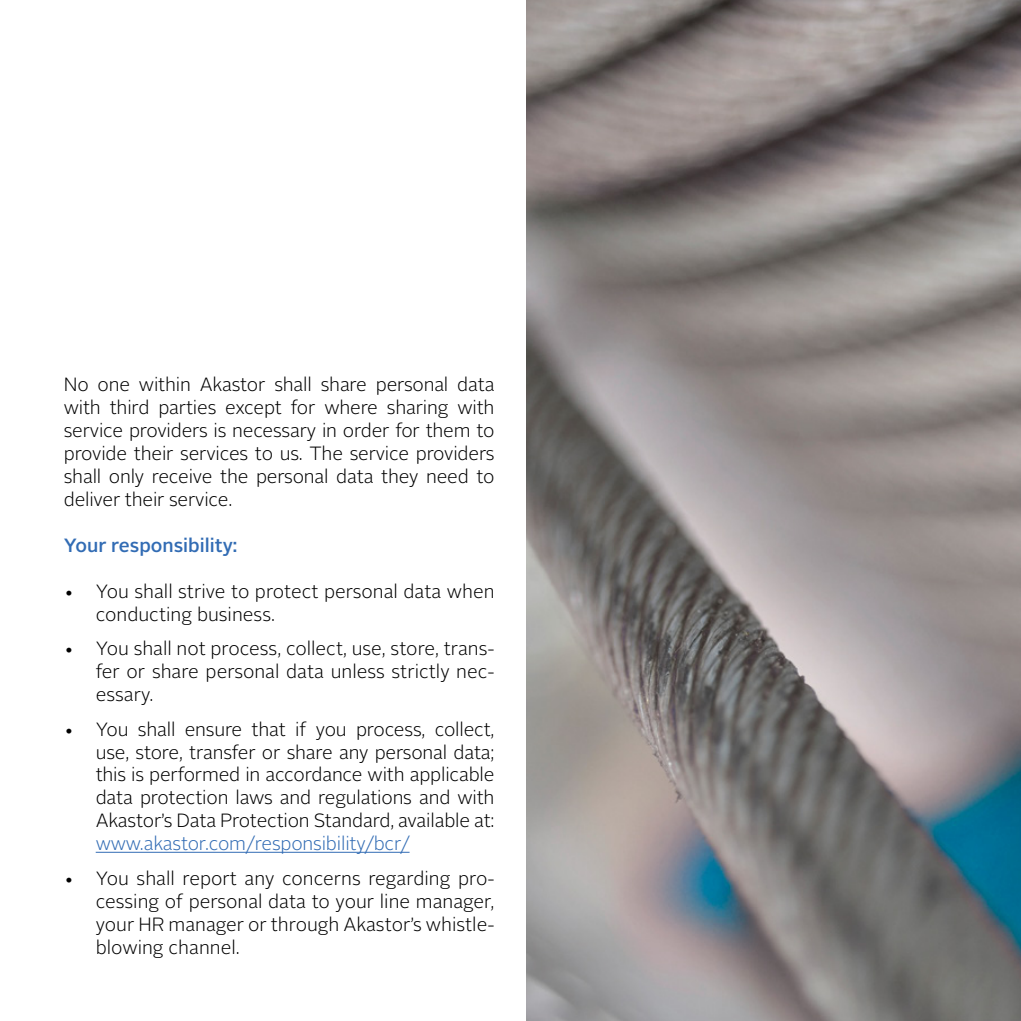
<style>
.page{position:relative;width:1021px;height:1021px;background:#fff}
.page>*{position:absolute;margin:0;border:0;box-sizing:border-box;transform-origin:0 0}
.t1{font:300 19.12px/22.9px "Alright Sans";color:#000;text-align:justify}
.t2{font:300 19.12px "Alright Sans";letter-spacing:-.01em;color:#326cb4}
.t3{font:500 19.12px "Alright Sans";color:#326cb4}
</style>
<div class="page">
<img style="left:526px;top:0;width:494px;height:1020px">
<hr style="left:96px;top:851px;width:313px;height:1px;background:#326cb4">
<p class="t1" style="left:64px;top:373px;width:432px">No one within Akastor shall share personal data with third parties except for where sharing with service providers is necessary in order for them to provide their services to us. The service providers shall only receive the personal data they need to deliver their service.</p>
<p class="t3" style="left:64px;top:532px;width:175px">Your responsibility:</p>
<p class="t1" style="left:96px;top:580px;width:400px;text-indent:-32px">• You shall strive to protect personal data when conducting business.</p>
<p class="t1" style="left:96px;top:637px;width:400px;text-indent:-32px">• You shall not process, collect, use, store, trans&shy;fer or share personal data unless strictly nec&shy;essary.</p>
<p class="t1" style="left:96px;top:717px;width:400px;text-indent:-32px">• You shall ensure that if you process, collect, use, store, transfer or share any personal data; this is performed in accordance with applicable data protection laws and regulations and with Akastor’s Data Protection Standard, available at:</p>
<p class="t2" style="left:96px;top:830px;width:315px">www.akastor.com/responsibility/bcr/</p>
<p class="t1" style="left:96px;top:867px;width:400px;text-indent:-32px">• You shall report any concerns regarding pro&shy;cessing of personal data to your line manager, your HR manager or through Akastor’s whistle&shy;blowing channel.</p>
</div>
